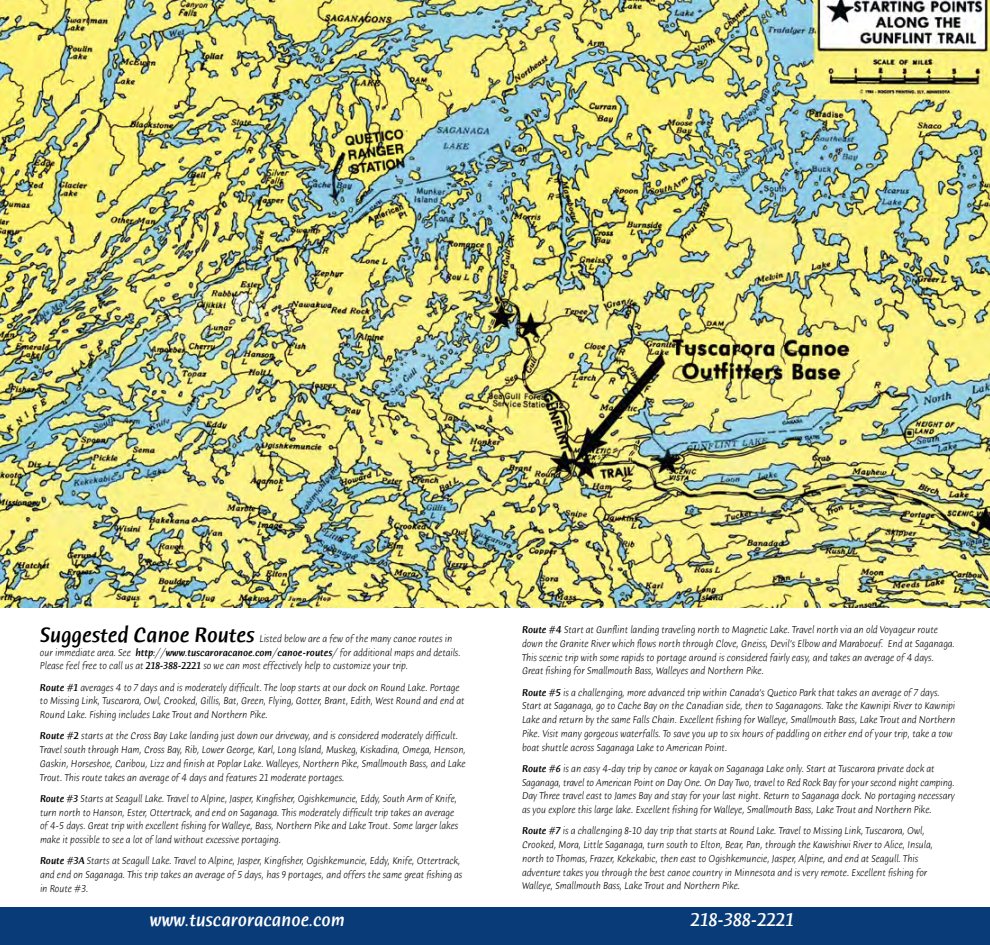
<style>
.page{position:relative;width:990px;height:945px;background:#fff}
.page>*{position:absolute;margin:0;border:0;box-sizing:border-box;transform-origin:0 0}
.t1{font:italic 500 19.88px "Humana Sans ITC";color:#fff;scale:.93 1}
.t2{font:italic 300 10.62px/13.8px "Humana Sans ITC";color:#000;scale:.95 1}
.t3{font:italic 300 10.62px/13.8px "Humana Sans ITC";color:#000;scale:.94 1}
.s1{font-weight:500;font-size:22.5px}
.s2{font-weight:500}
</style>
<div class="page">
<img style="left:0;top:0;width:990px;height:607px">
<div style="left:0;top:907px;width:495px;height:38px;background:#093b78"></div>
<div style="left:495px;top:907px;width:495px;height:38px;background:#093b78"></div>
<p class="t2" style="left:40px;top:632px;width:445px"><span class="s1">Suggested Canoe Routes</span> Listed below are a few of the many canoe routes in our immediate area. See <span class="s2">http://www.tuscaroracanoe.com/canoe-routes/</span> for additional maps and details.<br>Please feel free to call us at <span class="s2">218-388-2221</span> so we can most effectively help to customize your trip.</p>
<p class="t2" style="left:40px;top:681px;width:448px"><span class="s2">Route #1</span> averages 4 to 7 days and is moderately difficult. The loop starts at our dock on Round Lake. Portage to Missing Link, Tuscarora, Owl, Crooked, Gillis, Bat, Green, Flying, Gotter, Brant, Edith, West Round and end at<br>Round Lake. Fishing includes Lake Trout and Northern Pike.</p>
<p class="t2" style="left:40px;top:729px;width:450px"><span class="s2">Route #2</span> starts at the Cross Bay Lake landing just down our driveway, and is considered moderately difficult.<br>Travel south through Ham, Cross Bay, Rib, Lower George, Karl, Long Island, Muskeg, Kiskadina, Omega, Henson, Gaskin, Horseshoe, Caribou, Lizz and finish at Poplar Lake. Walleyes, Northern Pike, Smallmouth Bass, and Lake Trout. This route takes an average of 4 days and features 21 moderate portages.</p>
<p class="t3" style="left:40px;top:792px;width:447px"><span class="s2">Route #3</span> Starts at Seagull Lake. Travel to Alpine, Jasper, Kingfisher, Ogishkemuncie, Eddy, South Arm of Knife, turn north to Hanson, Ester, Ottertrack, and end on Saganaga. This moderately difficult trip takes an average of 4-5 days. Great trip with excellent fishing for Walleye, Bass, Northern Pike and Lake Trout. Some larger lakes make it possible to see a lot of land without excessive portaging.</p>
<p class="t2" style="left:40px;top:854px;width:446px"><span class="s2">Route #3A</span> Starts at Seagull Lake. Travel to Alpine, Jasper, Kingfisher, Ogishkemuncie, Eddy, Knife, Ottertrack, and end on Saganaga. This trip takes an average of 5 days, has 9 portages, and offers the same great fishing as in Route #3.</p>
<p class="t2" style="left:522px;top:623px;width:457px"><span class="s2">Route #4</span> Start at Gunflint landing traveling north to Magnetic Lake. Travel north via an old Voyageur route down the Granite River which flows north through Clove, Gneiss, Devil’s Elbow and Maraboeuf. End at Saganaga.<br>This scenic trip with some rapids to portage around is considered fairly easy, and takes an average of 4 days.<br>Great fishing for Smallmouth Bass, Walleyes and Northern Pike.</p>
<p class="t2" style="left:522px;top:686px;width:457px"><span class="s2">Route #5</span> is a challenging, more advanced trip within Canada’s Quetico Park that takes an average of 7 days.<br>Start at Saganaga, go to Cache Bay on the Canadian side, then to Saganagons. Take the Kawnipi River to Kawnipi Lake and return by the same Falls Chain. Excellent fishing for Walleye, Smallmouth Bass, Lake Trout and Northern Pike. Visit many gorgeous waterfalls. To save you up to six hours of paddling on either end of your trip, take a tow boat shuttle across Saganaga Lake to American Point.</p>
<p class="t2" style="left:522px;top:762px;width:457px"><span class="s2">Route #6</span> is an easy 4-day trip by canoe or kayak on Saganaga Lake only. Start at Tuscarora private dock at Saganaga, travel to American Point on Day One. On Day Two, travel to Red Rock Bay for your second night camping.<br>Day Three travel east to James Bay and stay for your last night. Return to Saganaga dock. No portaging necessary as you explore this large lake. Excellent fishing for Walleye, Smallmouth Bass, Lake Trout and Northern Pike.</p>
<p class="t2" style="left:522px;top:824px;width:434px"><span class="s2">Route #7</span> is a challenging 8-10 day trip that starts at Round Lake. Travel to Missing Link, Tuscarora, Owl, Crooked, Mora, Little Saganaga, turn south to Elton, Bear, Pan, through the Kawishiwi River to Alice, Insula, north to Thomas, Frazer, Kekekabic, then east to Ogishkemuncie, Jasper, Alpine, and end at Seagull. This adventure takes you through the best canoe country in Minnesota and is very remote. Excellent fishing for Walleye, Smallmouth Bass, Lake Trout and Northern Pike.</p>
<h1 class="t1" style="left:150px;top:909px;width:211px">www.tuscaroracanoe.com</h1>
<h1 class="t1" style="left:691px;top:909px;width:113px">218-388-2221</h1>
</div>
